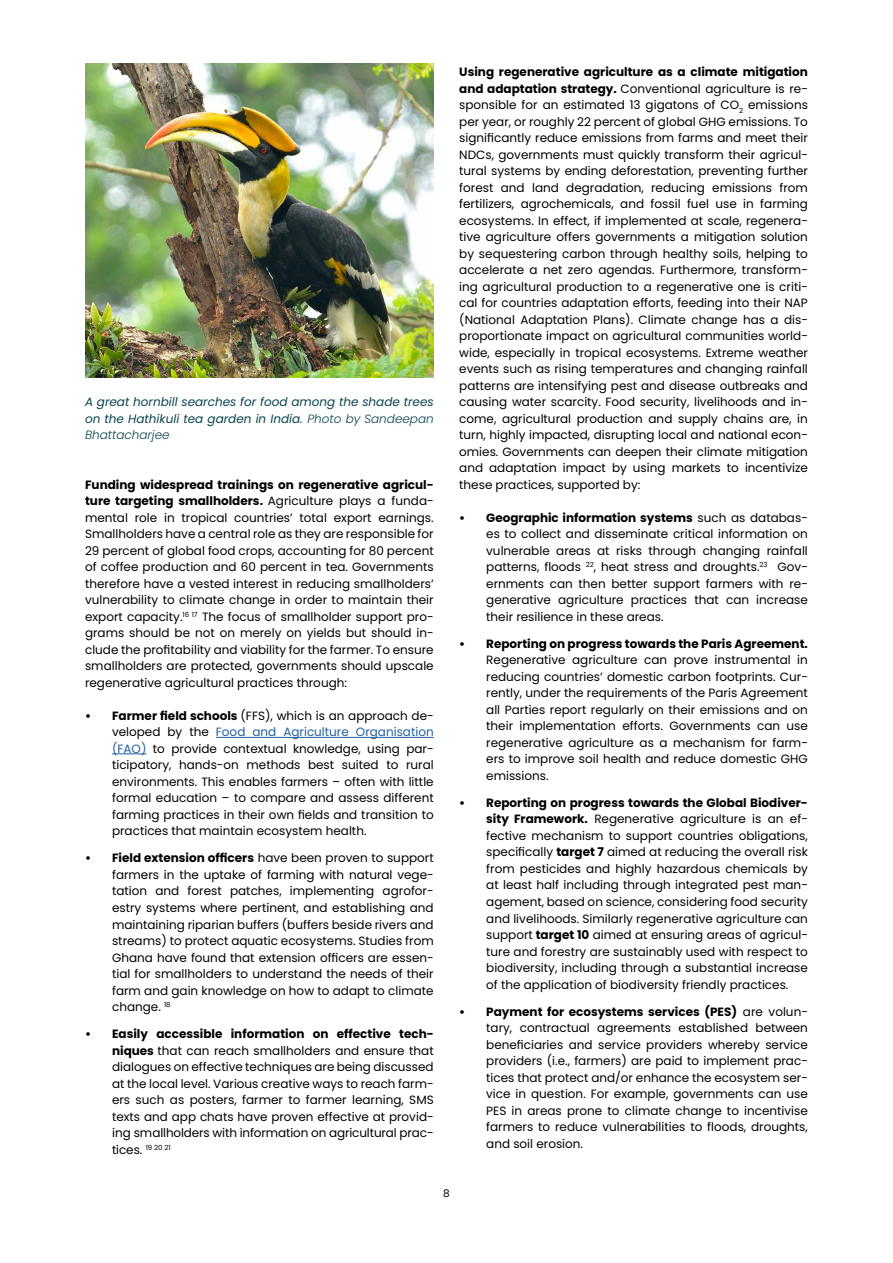
<style>
.page{position:relative;width:893px;height:1263px;background:#fff}
.page>*{position:absolute;margin:0;border:0;box-sizing:border-box;transform-origin:0 0}
.t1{font:12px/16.5px "Poppins";color:#000;text-align:justify}
.t2{font:italic 12px/16.5px "Poppins";color:#094350;text-align:justify}
.t3{font:700 12px "Poppins";color:#000}
.t4{font:10.5px "Poppins";color:#000}
.s1{font-weight:300}
.s2{font-weight:700}
.s3{color:#215e9e}
</style>
<div class="page">
<hr style="left:216px;top:737px;width:218px;height:1px;background:#215e9e">
<hr style="left:112px;top:753px;width:35px;height:1px;background:#215e9e">
<img style="left:85px;top:64px;width:349px;height:313px">
<p class="t2" style="left:85px;top:394px;width:350px">A great hornbill searches for food among the shade trees on the Hathikuli tea garden in India. <span class="s1">Photo by Sandeepan Bhattacharjee</span></p>
<p class="t1" style="left:85px;top:476px;width:350px"><span class="s2">Funding widespread trainings on regenerative agricul&shy;ture targeting smallholders.</span> Agriculture plays a funda&shy;mental role in tropical countries’ total export earnings.<br>Smallholders have a central role as they are responsible for 29 percent of global food crops, accounting for 80 percent of coffee production and 60 percent in tea. Governments therefore have a vested interest in reducing smallholders’ vulnerability to climate change in order to maintain their export capacity.<sup>16</sup> <sup>17</sup> The focus of smallholder support pro&shy;grams should be not on merely on yields but should in&shy;clude the profitability and viability for the farmer. To ensure smallholders are protected, governments should upscale regenerative agricultural practices through:</p>
<p class="t1" style="left:112px;top:707px;width:323px;text-indent:-27px"><span class="s2">• Farmer field schools</span> (FFS), which is an approach de&shy;veloped by the <span class="s3">Food and Agriculture Organisation (FAO)</span> to provide contextual knowledge, using par&shy;ticipatory, hands-on methods best suited to rural environments. This enables farmers – often with little formal education – to compare and assess different farming practices in their own fields and transition to practices that maintain ecosystem health.</p>
<p class="t1" style="left:112px;top:850px;width:323px;text-indent:-27px"><span class="s2">• Field extension officers</span> have been proven to support farmers in the uptake of farming with natural vege&shy;tation and forest patches, implementing agrofor&shy;estry systems where pertinent, and establishing and maintaining riparian buffers (buffers beside rivers and streams) to protect aquatic ecosystems. Studies from Ghana have found that extension officers are essen&shy;tial for smallholders to understand the needs of their farm and gain knowledge on how to adapt to climate change. <sup>18</sup></p>
<p class="t1" style="left:112px;top:1025px;width:323px;text-indent:-27px"><span class="s2">• Easily accessible information on effective tech&shy;niques</span> that can reach smallholders and ensure that dialogues on effective techniques are being discussed at the local level. Various creative ways to reach farm&shy;ers such as posters, farmer to farmer learning, SMS texts and app chats have proven effective at provid&shy;ing smallholders with information on agricultural prac&shy;tices. <sup>19</sup> <sup>20</sup> <sup>21</sup></p>
<p class="t1" style="left:459px;top:64px;width:350px"><span class="s2">Using regenerative agriculture as a climate mitigation and adaptation strategy.</span> Conventional agriculture is re&shy;sponsible for an estimated 13 gigatons of CO<sub>2</sub> emissions per year, or roughly 22 percent of global GHG emissions. To significantly reduce emissions from farms and meet their NDCs, governments must quickly transform their agricul&shy;tural systems by ending deforestation, preventing further forest and land degradation, reducing emissions from fertilizers, agrochemicals, and fossil fuel use in farming ecosystems. In effect, if implemented at scale, regenera&shy;tive agriculture offers governments a mitigation solution by sequestering carbon through healthy soils, helping to accelerate a net zero agendas. Furthermore, transform&shy;ing agricultural production to a regenerative one is criti&shy;cal for countries adaptation efforts, feeding into their NAP (National Adaptation Plans). Climate change has a dis&shy;proportionate impact on agricultural communities world&shy;wide, especially in tropical ecosystems. Extreme weather events such as rising temperatures and changing rainfall patterns are intensifying pest and disease outbreaks and causing water scarcity. Food security, livelihoods and in&shy;come, agricultural production and supply chains are, in turn, highly impacted, disrupting local and national econ&shy;omies. Governments can deepen their climate mitigation and adaptation impact by using markets to incentivize these practices, supported by:</p>
<p class="t1" style="left:486px;top:509px;width:323px;text-indent:-27px"><span class="s2">• Geographic information systems</span> such as databas&shy;es to collect and disseminate critical information on vulnerable areas at risks through changing rainfall patterns, floods <sup>22</sup>, heat stress and droughts.<sup>23</sup> Gov&shy;ernments can then better support farmers with re&shy;generative agriculture practices that can increase their resilience in these areas.</p>
<p class="t3" style="left:459px;top:637px;width:350px">• Reporting on progress towards the Paris Agreement.</p>
<p class="t1" style="left:486px;top:652px;width:323px">Regenerative agriculture can prove instrumental in reducing countries’ domestic carbon footprints. Cur&shy;rently, under the requirements of the Paris Agreement all Parties report regularly on their emissions and on their implementation efforts. Governments can use regenerative agriculture as a mechanism for farm&shy;ers to improve soil health and reduce domestic GHG emissions.</p>
<p class="t1" style="left:486px;top:794px;width:323px;text-indent:-27px"><span class="s2">• Reporting on progress towards the Global Biodiver&shy;sity Framework.</span> Regenerative agriculture is an ef&shy;fective mechanism to support countries obligations, specifically <span class="s2">target 7</span> aimed at reducing the overall risk from pesticides and highly hazardous chemicals by at least half including through integrated pest man&shy;agement, based on science, considering food security and livelihoods. Similarly regenerative agriculture can support <span class="s2">target 10</span> aimed at ensuring areas of agricul&shy;ture and forestry are sustainably used with respect to biodiversity, including through a substantial increase of the application of biodiversity friendly practices.</p>
<p class="t1" style="left:486px;top:1003px;width:323px;text-indent:-27px"><span class="s2">• Payment for ecosystems services (PES)</span> are volun&shy;tary, contractual agreements established between beneficiaries and service providers whereby service providers (i.e., farmers) are paid to implement prac&shy;tices that protect and/or enhance the ecosystem ser&shy;vice in question. For example, governments can use PES in areas prone to climate change to incentivise farmers to reduce vulnerabilities to floods, droughts, and soil erosion.</p>
<p class="t4" style="left:443px;top:1187px;width:8px">8</p>
</div>
